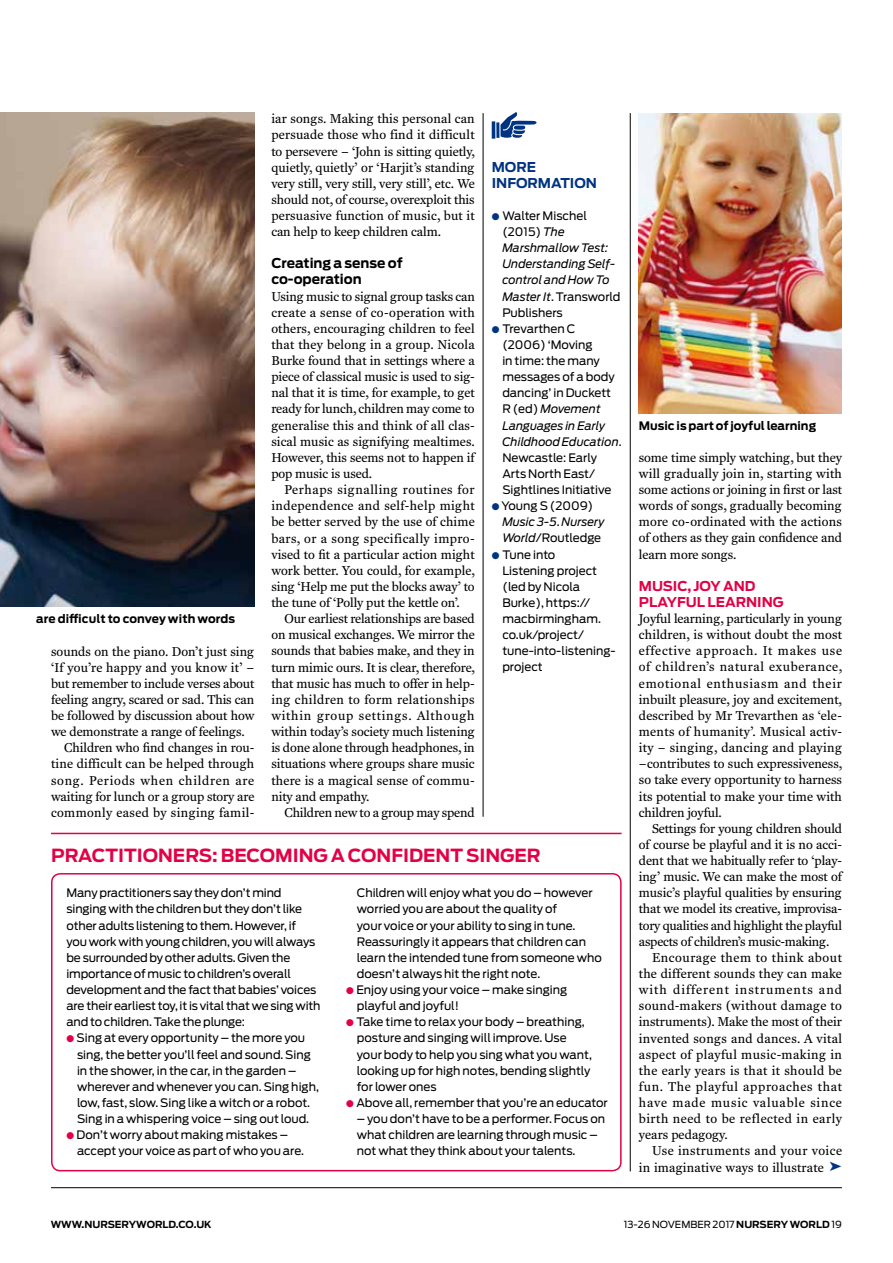
<style>
.page{position:relative;width:893px;height:1263px;background:#fff}
.page>*{position:absolute;margin:0;border:0;box-sizing:border-box;transform-origin:0 0}
.t1{font:700 18px "Antenna";color:#e30045}
.t2{font:700 13.5px/16px "Antenna";color:#000}
.t3{font:700 13.5px/16px "Antenna";color:#e30045}
.t4{font:700 13.5px/16px "Antenna";color:#003382}
.t5{font:13.2px/16.2px "Fenway";color:#000;text-align:justify}
.t6{font:13.2px "Fenway";letter-spacing:.025em;color:#000}
.t7{font:13.2px "Fenway";letter-spacing:.035em;color:#000}
.t8{font:13.2px "Fenway";letter-spacing:.02em;color:#000}
.t9{font:13.2px "Fenway";letter-spacing:.04em;color:#000}
.t10{font:13.2px "Fenway";letter-spacing:.05em;color:#000}
.t11{font:13.2px "Fenway";letter-spacing:.075em;color:#000}
.t12{font:13.2px "Fenway";letter-spacing:.055em;color:#000}
.t13{font:13.2px "Fenway";letter-spacing:.06em;color:#000}
.t14{font:11.7px/16px "Antenna";color:#000}
.t15{font:italic 11.7px/16px "Antenna";color:#000}
.t16{font:700 11.7px "Antenna";color:#000}
.t17{font:9.75px "Antenna";color:#000}
.t18{font:700 9.75px "Antenna";color:#000}
.s1{color:#003382}
.s2{font-style:normal}
.s3{font-style:italic}
.s4{color:#e30045}
.s5{font-weight:700}
</style>
<div class="page">
<hr style="left:51px;top:1187px;width:791px;height:1px;background:#000">
<hr style="left:630px;top:113px;width:1px;height:1058px;background:#000">
<hr style="left:483px;top:113px;width:1px;height:704px;background:#000">
<svg style="left:492px;top:112px;width:45px;height:27px"></svg>
<div style="left:51px;top:873px;width:571px;height:298px;border:2px solid #e30045;border-radius:9px"></div>
<hr style="left:51px;top:833px;width:571px;height:1px;background:#e30045">
<img style="left:0;top:113px;width:254px;height:494px">
<img style="left:639px;top:113px;width:203px;height:300px">
<p class="t5" style="left:271px;top:111px;width:205px">iar songs. Making this personal can persuade those who find it difficult to persevere – ‘John is sitting quietly, quietly, quietly’ or ‘Harjit’s standing very still, very still, very still’, etc. We should not, of course, overexploit this persuasive function of music, but it can help to keep children calm.</p>
<p class="t2" style="left:271px;top:255px;width:133px">Creating a sense of co-operation</p>
<p class="t5" style="left:271px;top:288px;width:205px">Using music to signal group tasks can create a sense of co-operation with others, encouraging children to feel that they belong in a group. Nicola Burke found that in settings where a piece of classical music is used to sig&shy;nal that it is time, for example, to get ready for lunch, children may come to generalise this and think of all clas&shy;sical music as signifying mealtimes.<br>However, this seems not to happen if pop music is used.</p>
<p class="t5" style="left:271px;top:481px;width:205px;text-indent:13px">Perhaps signalling routines for independence and self-help might be better served by the use of chime bars, or a song specifically impro&shy;vised to fit a particular action might work better. You could, for example, sing ‘Help me put the blocks away’ to the tune of ‘Polly put the kettle on’.</p>
<p class="t5" style="left:271px;top:610px;width:205px;text-indent:13px">Our earliest relationships are based on musical exchanges. We mirror the sounds that babies make, and they in turn mimic ours. It is clear, therefore, that music has much to offer in help&shy;ing children to form relationships within group settings. Although within today’s society much listening is done alone through headphones, in situations where groups share music there is a magical sense of commu&shy;nity and empathy.</p>
<p class="t5" style="left:284px;top:804px;width:192px">Children new to a group may spend</p>
<p class="t4" style="left:492px;top:159px;width:107px">MORE<br>INFORMATION</p>
<p class="t15" style="left:502px;top:208px;width:120px;text-indent:-11px"><span class="s1">●</span> <span class="s2">Walter Mischel (2015)</span> The<br>Marshmallow Test:<br>Understanding Self&shy;control and How To<br>Master It<span class="s2">. Transworld<br>Publishers</span></p>
<p class="t14" style="left:502px;top:321px;width:121px;text-indent:-11px"><span class="s1">●</span> Trevarthen C (2006) ‘Moving<br>in time: the many messages of a body dancing’ in Duckett<br>R (ed) <span class="s3">Movement<br>Languages in Early<br>Childhood Education</span>.<br>Newcastle: Early<br>Arts North East/<br>Sightlines Initiative</p>
<p class="t14" style="left:502px;top:498px;width:104px;text-indent:-11px"><span class="s1">●</span> Young S (2009)<br><span class="s3">Music 3-5</span>. <span class="s3">Nursery<br>World</span>/Routledge</p>
<p class="t14" style="left:502px;top:546px;width:115px;text-indent:-11px"><span class="s1">●</span> Tune into<br>Listening project (led by Nicola<br>Burke), https:// macbirmingham. co.uk/project/ tune-into-listening&shy;project</p>
<p class="t16" style="left:36px;top:612px;width:201px">are difficult to convey with words</p>
<p class="t5" style="left:51px;top:643px;width:205px">sounds on the piano. Don’t just sing</p>
<p class="t8" style="left:51px;top:659px;width:205px">‘If you’re happy and you know it’ –</p>
<p class="t5" style="left:51px;top:675px;width:205px">but remember to include verses about</p>
<p class="t5" style="left:51px;top:691px;width:205px">feeling angry, scared or sad. This can</p>
<p class="t5" style="left:51px;top:707px;width:205px">be followed by discussion about how</p>
<p class="t5" style="left:51px;top:723px;width:195px">we demonstrate a range of feelings.</p>
<p class="t5" style="left:64px;top:740px;width:192px">Children who find changes in rou-</p>
<p class="t5" style="left:51px;top:756px;width:205px">tine difficult can be helped through</p>
<p class="t12" style="left:51px;top:772px;width:205px">song. Periods when children are</p>
<p class="t5" style="left:51px;top:788px;width:205px">waiting for lunch or a group story are</p>
<p class="t6" style="left:51px;top:804px;width:205px">commonly eased by singing famil-</p>
<h1 class="t1" style="left:51px;top:845px;width:491px">PRACTITIONERS: BECOMING A CONFIDENT SINGER</h1>
<p class="t14" style="left:66px;top:885px;width:256px">Many practitioners say they don’t mind singing with the children but they don’t like other adults listening to them. However, if<br>you work with young children, you will always be surrounded by other adults. Given the importance of music to children’s overall development and the fact that babies’ voices are their earliest toy, it is vital that we sing with and to children. Take the plunge:</p>
<p class="t14" style="left:77px;top:1030px;width:243px;text-indent:-11px"><span class="s4">●</span> Sing at every opportunity – the more you sing, the better you’ll feel and sound. Sing in the shower, in the car, in the garden – wherever and whenever you can. Sing high, low, fast, slow. Sing like a witch or a robot.<br>Sing in a whispering voice – sing out loud.</p>
<p class="t14" style="left:77px;top:1127px;width:229px;text-indent:-11px"><span class="s4">●</span> Don’t worry about making mistakes – accept your voice as part of who you are.</p>
<p class="t14" style="left:357px;top:885px;width:246px">Children will enjoy what you do – however worried you are about the quality of<br>your voice or your ability to sing in tune.<br>Reassuringly it appears that children can learn the intended tune from someone who doesn’t always hit the right note.</p>
<p class="t14" style="left:357px;top:982px;width:212px;text-indent:-11px"><span class="s4">●</span> Enjoy using your voice – make singing playful and joyful!</p>
<p class="t14" style="left:357px;top:1014px;width:237px;text-indent:-11px"><span class="s4">●</span> Take time to relax your body – breathing, posture and singing will improve. Use your body to help you sing what you want, looking up for high notes, bending slightly for lower ones</p>
<p class="t14" style="left:346px;top:1095px;width:263px"><span class="s4">●</span> Above all, remember that you’re an educator</p>
<p class="t14" style="left:357px;top:1111px;width:250px">– you don’t have to be a performer. Focus on what children are learning through music – not what they think about your talents.</p>
<p class="t16" style="left:639px;top:418px;width:179px">Music is part of joyful learning</p>
<p class="t5" style="left:639px;top:449px;width:205px">some time simply watching, but they will gradually join in, starting with some actions or joining in first or last words of songs, gradually becoming more co-ordinated with the actions of others as they gain confidence and learn more songs.</p>
<p class="t3" style="left:639px;top:578px;width:146px">MUSIC, JOY AND<br>PLAYFUL LEARNING</p>
<p class="t5" style="left:639px;top:610px;width:205px">Joyful learning, particularly in young children, is without doubt the most effective approach. It makes use of children’s natural exuberance, emotional enthusiasm and their inbuilt pleasure, joy and excitement, described by Mr Trevarthen as ‘ele&shy;ments of humanity’. Musical activ&shy;ity – singing, dancing and playing –contributes to such expressiveness, so take every opportunity to harness its potential to make your time with children joyful.</p>
<p class="t5" style="left:652px;top:820px;width:192px">Settings for young children should</p>
<p class="t5" style="left:639px;top:836px;width:205px">of course be playful and it is no acci-</p>
<p class="t5" style="left:639px;top:852px;width:205px">dent that we habitually refer to ‘play-</p>
<p class="t5" style="left:639px;top:868px;width:204px">ing’ music. We can make the most of</p>
<p class="t5" style="left:639px;top:885px;width:204px">music’s playful qualities by ensuring</p>
<p class="t5" style="left:639px;top:901px;width:205px">that we model its creative, improvisa-</p>
<p class="t5" style="left:639px;top:917px;width:205px">tory qualities and highlight the playful</p>
<p class="t5" style="left:639px;top:933px;width:192px">aspects of children’s music-making.</p>
<p class="t9" style="left:652px;top:949px;width:191px">Encourage them to think about</p>
<p class="t8" style="left:639px;top:965px;width:205px">the different sounds they can make</p>
<p class="t11" style="left:639px;top:981px;width:205px">with different instruments and</p>
<p class="t6" style="left:639px;top:998px;width:205px">sound-makers (without damage to</p>
<p class="t5" style="left:639px;top:1014px;width:205px">instruments). Make the most of their</p>
<p class="t6" style="left:639px;top:1030px;width:205px">invented songs and dances. A vital</p>
<p class="t7" style="left:639px;top:1046px;width:205px">aspect of playful music-making in</p>
<p class="t7" style="left:639px;top:1062px;width:205px">the early years is that it should be</p>
<p class="t10" style="left:639px;top:1078px;width:205px">fun. The playful approaches that</p>
<p class="t13" style="left:639px;top:1094px;width:205px">have made music valuable since</p>
<p class="t9" style="left:639px;top:1111px;width:205px">birth need to be reflected in early</p>
<p class="t5" style="left:639px;top:1127px;width:90px">years pedagogy.</p>
<p class="t7" style="left:652px;top:1143px;width:192px">Use instruments and your voice</p>
<p class="t5" style="left:639px;top:1159px;width:205px">in imaginative ways to illustrate <span class="s1">➤</span></p>
<p class="t18" style="left:51px;top:1218px;width:162px">WWW.NURSERYWORLD.CO.UK</p>
<p class="t17" style="left:624px;top:1218px;width:220px">13-26 NOVEMBER 2017 <span class="s5">NURSERY WORLD</span> 19</p>
</div>
